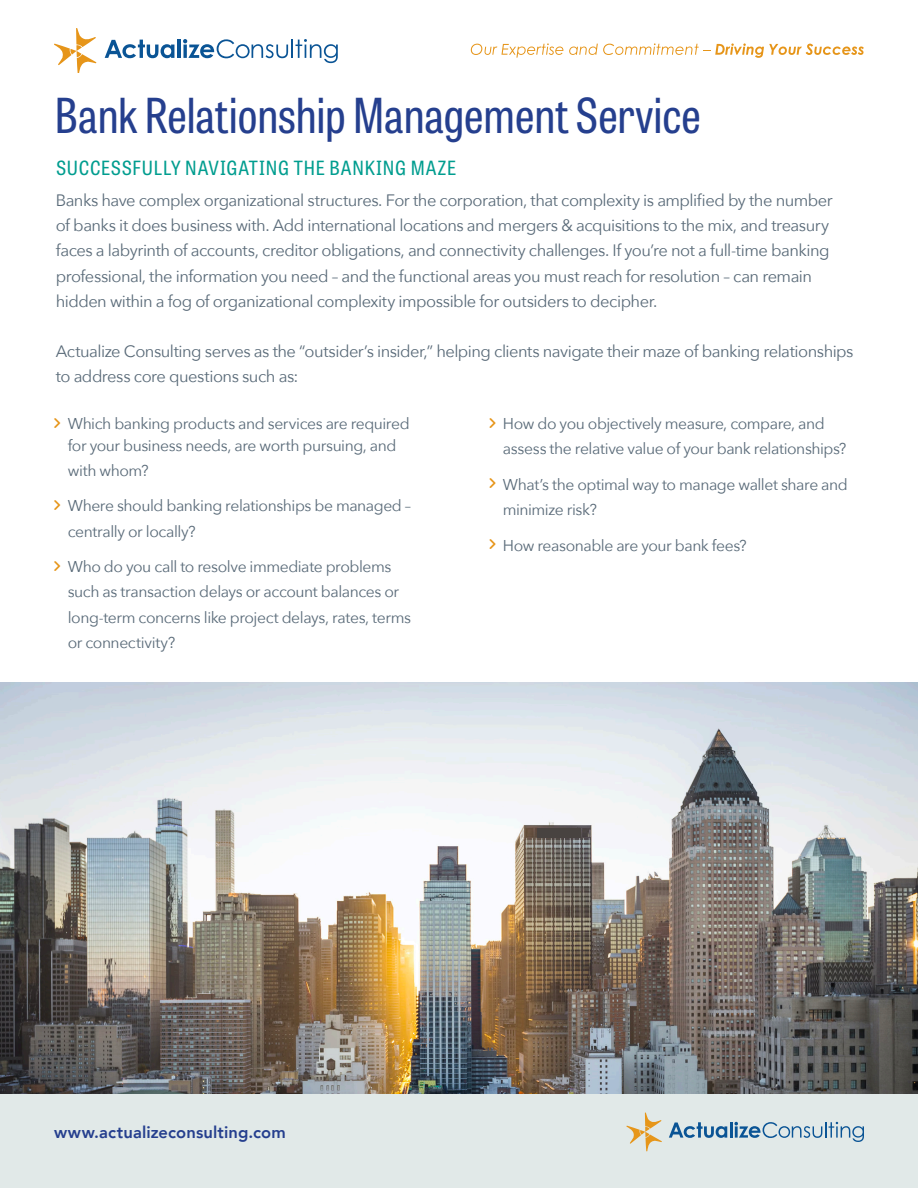
<style>
.page{position:relative;width:918px;height:1188px;background:#fff}
.page>*{position:absolute;margin:0;border:0;box-sizing:border-box;transform-origin:0 0}
.t1{font:48px "Tablet Gothic Condensed";letter-spacing:-.005em;color:#253f8e}
.t2{font:semi-condensed 19.5px "Tablet Gothic";letter-spacing:.04em;color:#009d8f}
.t3{font:16.5px/25.2px "Avenir Next";letter-spacing:-.03em;color:#596a78}
.t4{font:800 16.5px "Avenir";letter-spacing:.01em;color:#253f8e}
.t5{font:15.6px/25.2px "Avenir Next";letter-spacing:-.03em;color:#596a78}
</style>
<div class="page">
<div style="left:0;top:1094px;width:918px;height:94px;background:#e1e9e8"></div>
<svg style="left:626px;top:1113px;width:36px;height:38px"></svg>
<svg style="left:669px;top:1122px;width:58px;height:16px"></svg>
<hr style="left:730px;top:1122px;width:3px;height:16px;background:#0a5495">
<svg style="left:734px;top:1122px;width:130px;height:20px"></svg>
<svg style="left:54px;top:29px;width:42px;height:44px"></svg>
<svg style="left:105px;top:40px;width:69px;height:18px"></svg>
<hr style="left:177px;top:39px;width:4px;height:19px;background:#0a5495">
<svg style="left:183px;top:39px;width:155px;height:24px"></svg>
<svg style="left:471px;top:43px;width:92px;height:15px"></svg>
<svg style="left:569px;top:43px;width:295px;height:15px"></svg>
<img style="left:0;top:683px;width:918px;height:410px">
<div style="left:537px;top:828px;width:43px;height:9px;background:#484340"></div>
<p class="t1" style="left:55px;top:84px;width:648px">Bank Relationship Management Service</p>
<p class="t2" style="left:56px;top:155px;width:401px">SUCCESSFULLY NAVIGATING THE BANKING MAZE</p>
<p class="t3" style="left:56px;top:187px;width:778px">Banks have complex organizational structures. For the corporation, that complexity is amplified by the number of banks it does business with. Add international locations and mergers &amp; acquisitions to the mix, and treasury faces a labyrinth of accounts, creditor obligations, and connectivity challenges. If you’re not a full-time banking professional, the information you need – and the functional areas you must reach for resolution – can remain hidden within a fog of organizational complexity impossible for outsiders to decipher.</p>
<p class="t3" style="left:56px;top:338px;width:799px">Actualize Consulting serves as the “outsider’s insider,” helping clients navigate their maze of banking relationships to address core questions such as:</p>
<p class="t5" style="left:68px;top:412px;width:343px;line-height:21.5px">Which banking products and services are required for your business needs, are worth pursuing, and</p>
<p class="t5" style="left:68px;top:457px;width:83px">with whom?</p>
<p class="t5" style="left:68px;top:493px;width:345px">Where should banking relationships be managed – centrally or locally?</p>
<p class="t5" style="left:68px;top:554px;width:345px">Who do you call to resolve immediate problems such as transaction delays or account balances or long-term concerns like project delays, rates, terms or connectivity?</p>
<p class="t5" style="left:503px;top:411px;width:345px">How do you objectively measure, compare, and assess the relative value of your bank relationships?</p>
<p class="t5" style="left:503px;top:471px;width:346px">What’s the optimal way to manage wallet share and minimize risk?</p>
<p class="t5" style="left:503px;top:532px;width:245px">How reasonable are your bank fees?</p>
<p class="t4" style="left:54px;top:1119px;width:233px">www.actualizeconsulting.com</p>
</div>
